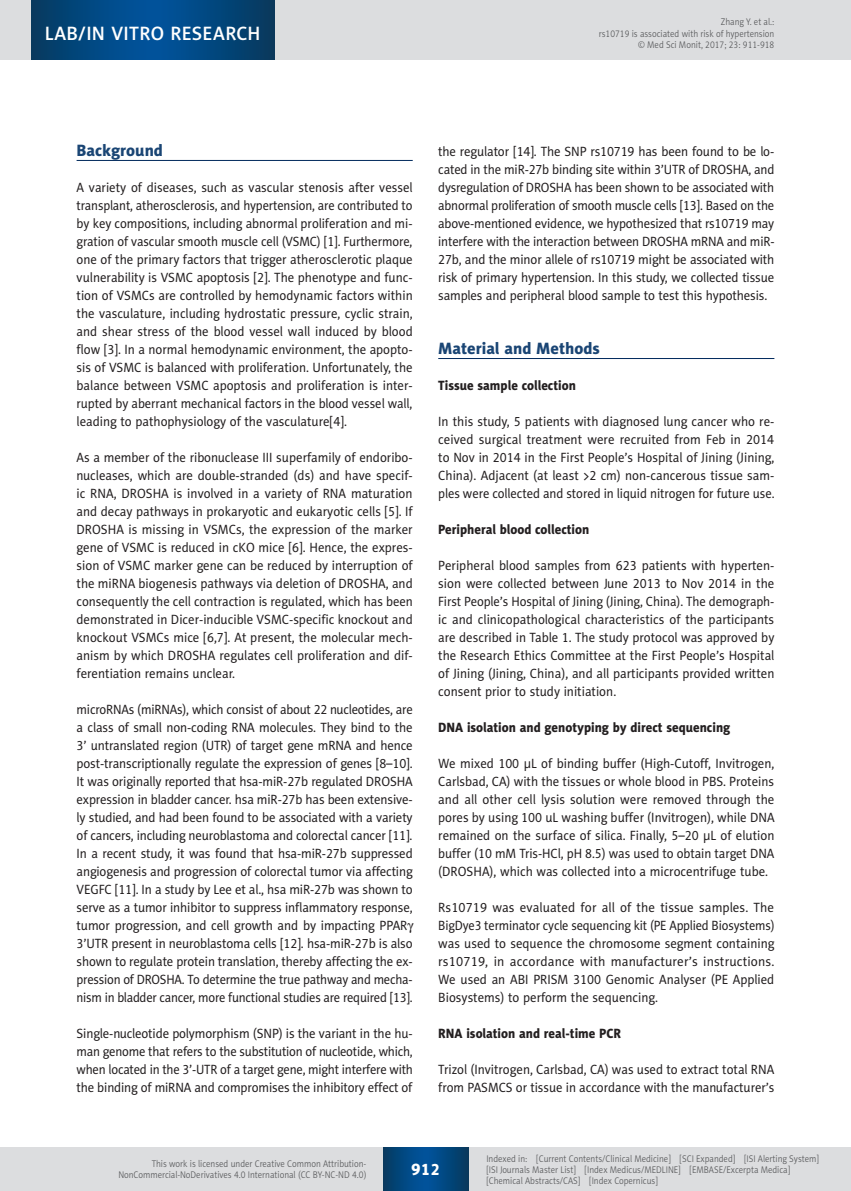
<style>
.page{position:relative;width:851px;height:1191px;background:#fff}
.page>*{position:absolute;margin:0;border:0;box-sizing:border-box;transform-origin:0 0}
.t1{font:19.5px "Naomi Sans EFN Medium";letter-spacing:.015em;color:#fff}
.MSM_Headline_1{font:16.5px "Naomi Sans EFN Heavy";color:#1a4574}
.t2{font:16.5px "Naomi Sans EFN Heavy";color:#fff}
.MSM_Body{font:13.5px/18px "Naomi Sans EFN";color:#231f20;text-align:justify;scale:.95 1}
.MSM_Body-2{font:13.5px/18px "Naomi Sans EFN";color:#231f20;text-align:justify;scale:.94 1}
.MSM_Body-3{font:13.5px/18px "Naomi Sans EFN";color:#231f20;text-align:justify;scale:.96 1}
.MSM_Headline_2{font:13.5px "Naomi Sans EFN Heavy";color:#231f20;scale:.95 1}
.MSM_pagina_sygnatura{font:9.75px/11.2px "Naomi Sans EFN Light";color:#57585a;scale:.9 1}
.MSM_pagina_zywa{font:9.75px/11.2px "Naomi Sans EFN Light";color:#57585a;text-align:right;scale:.9 1}
.s1{font-family:"Standard Sym L"}
</style>
<div class="page">
<hr style="left:77px;top:160px;width:335px;height:1px;background:#00295c">
<hr style="left:438px;top:358px;width:336px;height:1px;background:#00295c">
<div style="left:0;top:1148px;width:850px;height:43px;background:#dcdddf"></div>
<svg style="left:383px;top:1147px;width:85px;height:43px;background:#02477e"></svg>
<div style="left:0;top:0;width:850px;height:60px;background:#dcdddf"></div>
<hr style="left:850px;top:0;width:1px;height:60px;background:#dcdddf">
<svg style="left:32px;top:0;width:242px;height:60px;background:#02477f"></svg>
<h1 class="t1" style="left:45px;top:22px;width:217px">LAB/IN VITRO RESEARCH</h1>
<p class="MSM_pagina_zywa" style="left:598px;top:16px;width:196px">Zhang Y. et al.:<br>rs10719 is associated with risk of hypertension</p>
<p class="MSM_pagina_sygnatura" style="left:638px;top:39px;width:153px">© Med Sci Monit, 2017; 23: 911-918</p>
<p class="MSM_Headline_1" style="left:77px;top:140px;width:88px">Background</p>
<p class="MSM_Body" style="left:77px;top:178px;width:355px">A variety of diseases, such as vascular stenosis after vessel transplant, atherosclerosis, and hypertension, are contributed to by key compositions, including abnormal proliferation and mi&shy;gration of vascular smooth muscle cell (VSMC) [1]. Furthermore, one of the primary factors that trigger atherosclerotic plaque vulnerability is VSMC apoptosis [2]. The phenotype and func&shy;tion of VSMCs are controlled by hemodynamic factors within the vasculature, including hydrostatic pressure, cyclic strain, and shear stress of the blood vessel wall induced by blood flow [3]. In a normal hemodynamic environment, the apopto&shy;sis of VSMC is balanced with proliferation. Unfortunately, the balance between VSMC apoptosis and proliferation is inter&shy;rupted by aberrant mechanical factors in the blood vessel wall, leading to pathophysiology of the vasculature[4].</p>
<p class="MSM_Body" style="left:77px;top:448px;width:355px">As a member of the ribonuclease III superfamily of endoribo&shy;nucleases, which are double-stranded (ds) and have specif&shy;ic RNA, DROSHA is involved in a variety of RNA maturation and decay pathways in prokaryotic and eukaryotic cells [5]. If DROSHA is missing in VSMCs, the expression of the marker gene of VSMC is reduced in cKO mice [6]. Hence, the expres&shy;sion of VSMC marker gene can be reduced by interruption of the miRNA biogenesis pathways via deletion of DROSHA, and consequently the cell contraction is regulated, which has been demonstrated in Dicer-inducible VSMC-specific knockout and knockout VSMCs mice [6,7]. At present, the molecular mech&shy;anism by which DROSHA regulates cell proliferation and dif&shy;ferentiation remains unclear.</p>
<p class="MSM_Body-2" style="left:77px;top:700px;width:359px">microRNAs (miRNAs), which consist of about 22 nucleotides, are a class of small non-coding RNA molecules. They bind to the 3’ untranslated region (UTR) of target gene mRNA and hence post-transcriptionally regulate the expression of genes [8–10].<br>It was originally reported that hsa-miR-27b regulated DROSHA expression in bladder cancer. hsa miR-27b has been extensive&shy;ly studied, and had been found to be associated with a variety of cancers, including neuroblastoma and colorectal cancer [11].<br>In a recent study, it was found that hsa-miR-27b suppressed angiogenesis and progression of colorectal tumor via affecting VEGFC [11]. In a study by Lee et al., hsa miR-27b was shown to serve as a tumor inhibitor to suppress inflammatory response, tumor progression, and cell growth and by impacting PPAR<span class="s1">g </span>3’UTR present in neuroblastoma cells [12]. hsa-miR-27b is also shown to regulate protein translation, thereby affecting the ex&shy;pression of DROSHA. To determine the true pathway and mecha&shy;nism in bladder cancer, more functional studies are required [13].</p>
<p class="MSM_Body" style="left:77px;top:1024px;width:355px">Single-nucleotide polymorphism (SNP) is the variant in the hu&shy;man genome that refers to the substitution of nucleotide, which, when located in the 3’-UTR of a target gene, might interfere with the binding of miRNA and compromises the inhibitory effect of</p>
<p class="MSM_Body" style="left:438px;top:142px;width:355px">the regulator [14]. The SNP rs10719 has been found to be lo&shy;cated in the miR-27b binding site within 3’UTR of DROSHA, and dysregulation of DROSHA has been shown to be associated with abnormal proliferation of smooth muscle cells [13]. Based on the above-mentioned evidence, we hypothesized that rs10719 may interfere with the interaction between DROSHA mRNA and miR-27b, and the minor allele of rs10719 might be associated with risk of primary hypertension. In this study, we collected tissue samples and peripheral blood sample to test this hypothesis.</p>
<p class="MSM_Headline_1" style="left:438px;top:338px;width:163px">Material and Methods</p>
<p class="MSM_Headline_2" style="left:438px;top:377px;width:146px">Tissue sample collection</p>
<p class="MSM_Body" style="left:438px;top:412px;width:355px">In this study, 5 patients with diagnosed lung cancer who re&shy;ceived surgical treatment were recruited from Feb in 2014 to Nov in 2014 in the First People’s Hospital of Jining (Jining, China). Adjacent (at least &gt;2 cm) non-cancerous tissue sam&shy;ples were collected and stored in liquid nitrogen for future use.</p>
<p class="MSM_Headline_2" style="left:438px;top:521px;width:161px">Peripheral blood collection</p>
<p class="MSM_Body" style="left:438px;top:556px;width:355px">Peripheral blood samples from 623 patients with hyperten&shy;sion were collected between June 2013 to Nov 2014 in the First People’s Hospital of Jining (Jining, China). The demograph&shy;ic and clinicopathological characteristics of the participants are described in Table 1. The study protocol was approved by the Research Ethics Committee at the First People’s Hospital of Jining (Jining, China), and all participants provided written consent prior to study initiation.</p>
<p class="MSM_Headline_2" style="left:438px;top:719px;width:309px">DNA isolation and genotyping by direct sequencing</p>
<p class="MSM_Body" style="left:438px;top:754px;width:355px">We mixed 100 μL of binding buffer (High-Cutoff, Invitrogen, Carlsbad, CA) with the tissues or whole blood in PBS. Proteins and all other cell lysis solution were removed through the pores by using 100 uL washing buffer (Invitrogen), while DNA remained on the surface of silica. Finally, 5–20 μL of elution buffer (10 mM Tris-HCl, pH 8.5) was used to obtain target DNA (DROSHA), which was collected into a microcentrifuge tube.</p>
<p class="MSM_Body-3" style="left:438px;top:898px;width:352px">Rs10719 was evaluated for all of the tissue samples. The BigDye3 terminator cycle sequencing kit (PE Applied Biosystems) was used to sequence the chromosome segment containing rs10719, in accordance with manufacturer’s instructions.<br>We used an ABI PRISM 3100 Genomic Analyser (PE Applied Biosystems) to perform the sequencing.</p>
<p class="MSM_Headline_2" style="left:438px;top:1025px;width:194px">RNA isolation and real-time PCR</p>
<p class="MSM_Body" style="left:438px;top:1060px;width:355px">Trizol (Invitrogen, Carlsbad, CA) was used to extract total RNA from PASMCS or tissue in accordance with the manufacturer’s</p>
<p class="MSM_pagina_sygnatura" style="left:118px;top:1158px;width:277px;text-align:right">This work is licensed under Creative Common Attribution-<br>NonCommercial-NoDerivatives 4.0 International (CC BY-NC-ND 4.0)</p>
<p class="t2" style="left:411px;top:1159px;width:30px">912</p>
<p class="MSM_pagina_sygnatura" style="left:486px;top:1152px;width:371px">Indexed in: [Current Contents/Clinical Medicine] [SCI Expanded] [ISI Alerting System] [ISI Journals Master List] [Index Medicus/MEDLINE] [EMBASE/Excerpta Medica] [Chemical Abstracts/CAS] [Index Copernicus]</p>
</div>
